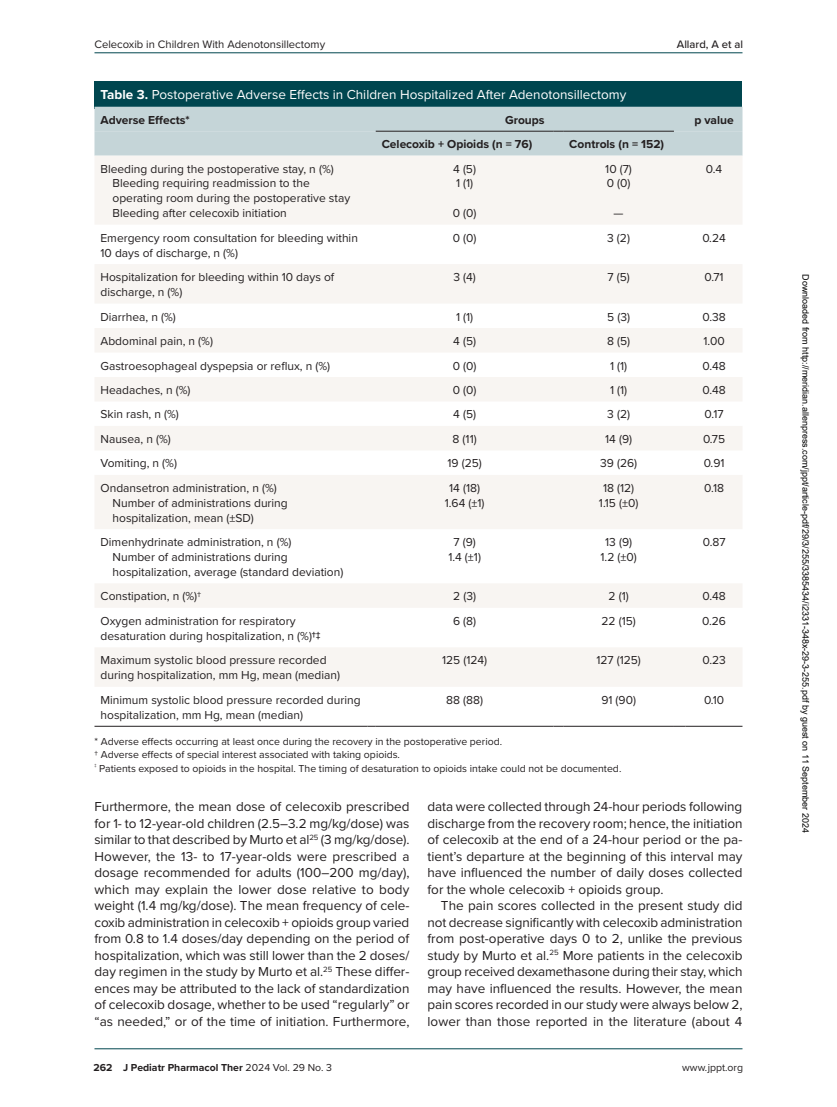
<style>
.page{position:relative;width:837px;height:1107px;background:#fff}
.page>*{position:absolute;margin:0;border:0;box-sizing:border-box;transform-origin:0 0}
.t1{font:13.5px/16.5px "Proxima Nova";color:#231f20;text-align:justify}
.t2{font:13.5px "Proxima Nova";color:#fff}
.t3{font:12px/15px "Proxima Nova";color:#231f20}
.t4{font:700 12px "Proxima Nova";color:#231f20}
.t5{font:11.25px "Proxima Nova";color:#231f20}
.t6{font:500 11.25px "Proxima Nova";color:#231f20}
.t7{font:10.5px/13.5px "Proxima Nova";color:#231f20}
.t8{font:700 10.5px "Proxima Nova";color:#231f20}
.t9{font:9px "Arial";color:#000}
.s1{font-weight:700}
.s2{font-weight:400}
</style>
<div class="page">
<hr style="left:94px;top:52px;width:648px;height:1px;background:#00464f">
<hr style="left:94px;top:1048px;width:648px;height:1px;background:#00464f">
<div style="left:94px;top:81px;width:648px;height:27px;background:#00464f"></div>
<svg style="left:95px;top:156px;width:647px;height:531px;fill:#f8f5f2"></svg>
<hr style="left:94px;top:726px;width:274px;height:1px;background:#231f20">
<svg style="left:674px;top:726px;width:12px;height:1px"></svg>
<hr style="left:686px;top:726px;width:56px;height:1px;background:#231f20">
<hr style="left:376px;top:726px;width:178px;height:1px;background:#231f20">
<hr style="left:563px;top:726px;width:111px;height:1px;background:#231f20">
<div style="left:94px;top:107px;width:648px;height:49px;background:#c5d5d8"></div>
<hr style="left:563px;top:131px;width:111px;height:1px;background:#231f20">
<p class="t5" style="left:94px;top:35px;width:232px">Celecoxib in Children With Adenotonsillectomy</p>
<p class="t6" style="left:677px;top:35px;width:68px">Allard, A et al</p>
<p class="t2" style="left:100px;top:85px;width:527px"><span class="s1">Table 3.</span> Postoperative Adverse Effects in Children Hospitalized After Adenotonsillectomy</p>
<p class="t4" style="left:100px;top:111px;width:91px">Adverse Effects*</p>
<p class="t4" style="left:505px;top:111px;width:41px">Groups</p>
<p class="t4" style="left:694px;top:111px;width:41px">p value</p>
<p class="t4" style="left:382px;top:135px;width:152px">Celecoxib + Opioids (n = 76)</p>
<p class="t4" style="left:569px;top:135px;width:96px">Controls (n = 152)</p>
<p class="t3" style="left:100px;top:161px;width:235px">Bleeding during the postoperative stay, n (%)</p>
<p class="t3" style="left:453px;top:161px;width:24px">4 (5)</p>
<p class="t3" style="left:605px;top:161px;width:28px">10 (7)</p>
<p class="t3" style="left:706px;top:161px;width:18px">0.4</p>
<p class="t3" style="left:112px;top:175px;width:239px">Bleeding requiring readmission to the operating room during the postoperative stay</p>
<p class="t3" style="left:456px;top:175px;width:19px">1 (1)</p>
<p class="t3" style="left:607px;top:175px;width:25px">0 (0)</p>
<p class="t3" style="left:112px;top:205px;width:176px">Bleeding after celecoxib initiation</p>
<p class="t3" style="left:453px;top:205px;width:25px">0 (0)</p>
<p class="t3" style="left:614px;top:205px;width:11px">—</p>
<p class="t3" style="left:100px;top:230px;width:259px">Emergency room consultation for bleeding within<br>10 days of discharge, n (%)</p>
<p class="t3" style="left:453px;top:230px;width:25px">0 (0)</p>
<p class="t3" style="left:607px;top:230px;width:24px">3 (2)</p>
<p class="t3" style="left:702px;top:230px;width:25px">0.24</p>
<p class="t3" style="left:101px;top:269px;width:235px">Hospitalization for bleeding within 10 days of discharge, n (%)</p>
<p class="t3" style="left:453px;top:269px;width:24px">3 (4)</p>
<p class="t3" style="left:607px;top:269px;width:24px">7 (5)</p>
<p class="t3" style="left:704px;top:269px;width:21px">0.71</p>
<p class="t3" style="left:101px;top:309px;width:77px">Diarrhea, n (%)</p>
<p class="t3" style="left:456px;top:309px;width:19px">1 (1)</p>
<p class="t3" style="left:607px;top:309px;width:24px">5 (3)</p>
<p class="t3" style="left:702px;top:309px;width:25px">0.38</p>
<p class="t3" style="left:101px;top:333px;width:114px">Abdominal pain, n (%)</p>
<p class="t3" style="left:453px;top:333px;width:24px">4 (5)</p>
<p class="t3" style="left:607px;top:333px;width:25px">8 (5)</p>
<p class="t3" style="left:703px;top:333px;width:23px">1.00</p>
<p class="t3" style="left:101px;top:357px;width:231px">Gastroesophageal dyspepsia or reflux, n (%)</p>
<p class="t3" style="left:453px;top:357px;width:25px">0 (0)</p>
<p class="t3" style="left:610px;top:357px;width:19px">1 (1)</p>
<p class="t3" style="left:702px;top:357px;width:25px">0.48</p>
<p class="t3" style="left:101px;top:382px;width:92px">Headaches, n (%)</p>
<p class="t3" style="left:453px;top:382px;width:25px">0 (0)</p>
<p class="t3" style="left:610px;top:382px;width:19px">1 (1)</p>
<p class="t3" style="left:702px;top:382px;width:25px">0.48</p>
<p class="t3" style="left:101px;top:406px;width:80px">Skin rash, n (%)</p>
<p class="t3" style="left:453px;top:406px;width:24px">4 (5)</p>
<p class="t3" style="left:607px;top:406px;width:24px">3 (2)</p>
<p class="t3" style="left:705px;top:406px;width:21px">0.17</p>
<p class="t3" style="left:101px;top:431px;width:72px">Nausea, n (%)</p>
<p class="t3" style="left:453px;top:431px;width:26px">8 (11)</p>
<p class="t3" style="left:605px;top:431px;width:28px">14 (9)</p>
<p class="t3" style="left:703px;top:431px;width:24px">0.75</p>
<p class="t3" style="left:101px;top:455px;width:78px">Vomiting, n (%)</p>
<p class="t3" style="left:448px;top:455px;width:36px">19 (25)</p>
<p class="t3" style="left:600px;top:455px;width:38px">39 (26)</p>
<p class="t3" style="left:704px;top:455px;width:22px">0.91</p>
<p class="t3" style="left:101px;top:480px;width:178px">Ondansetron administration, n (%)</p>
<p class="t3" style="left:449px;top:480px;width:32px">14 (18)</p>
<p class="t3" style="left:603px;top:480px;width:33px">18 (12)</p>
<p class="t3" style="left:704px;top:480px;width:21px">0.18</p>
<p class="t3" style="left:113px;top:495px;width:177px">Number of administrations during hospitalization, mean (±SD)</p>
<p class="t3" style="left:445px;top:495px;width:41px">1.64 (±1)</p>
<p class="t3" style="left:599px;top:495px;width:41px">1.15 (±0)</p>
<p class="t3" style="left:101px;top:534px;width:192px">Dimenhydrinate administration, n (%)</p>
<p class="t3" style="left:454px;top:534px;width:24px">7 (9)</p>
<p class="t3" style="left:605px;top:534px;width:28px">13 (9)</p>
<p class="t3" style="left:703px;top:534px;width:24px">0.87</p>
<p class="t3" style="left:113px;top:549px;width:232px">Number of administrations during hospitalization, average (standard deviation)</p>
<p class="t3" style="left:448px;top:549px;width:34px">1.4 (±1)</p>
<p class="t3" style="left:601px;top:549px;width:38px">1.2 (±0)</p>
<p class="t3" style="left:101px;top:588px;width:102px">Constipation, n (%)†</p>
<p class="t3" style="left:453px;top:588px;width:24px">2 (3)</p>
<p class="t3" style="left:609px;top:588px;width:22px">2 (1)</p>
<p class="t3" style="left:702px;top:588px;width:25px">0.48</p>
<p class="t3" style="left:101px;top:613px;width:221px">Oxygen administration for respiratory desaturation during hospitalization, n (%)<span class="s1">†‡</span></p>
<p class="t3" style="left:453px;top:613px;width:25px">6 (8)</p>
<p class="t3" style="left:602px;top:613px;width:36px">22 (15)</p>
<p class="t3" style="left:702px;top:613px;width:25px">0.26</p>
<p class="t3" style="left:101px;top:652px;width:241px">Maximum systolic blood pressure recorded during hospitalization, mm Hg, mean (median)</p>
<p class="t3" style="left:442px;top:652px;width:47px">125 (124)</p>
<p class="t3" style="left:596px;top:652px;width:46px">127 (125)</p>
<p class="t3" style="left:702px;top:652px;width:25px">0.23</p>
<p class="t3" style="left:101px;top:692px;width:262px">Minimum systolic blood pressure recorded during hospitalization, mm Hg, mean (median)</p>
<p class="t3" style="left:446px;top:692px;width:38px">88 (88)</p>
<p class="t3" style="left:601px;top:692px;width:36px">91 (90)</p>
<p class="t3" style="left:704px;top:692px;width:22px">0.10</p>
<p class="t7" style="left:94px;top:734px;width:528px">* Adverse effects occurring at least once during the recovery in the postoperative period.<br>† Adverse effects of special interest associated with taking opioids.<br><sup>‡</sup> Patients exposed to opioids in the hospital. The timing of desaturation to opioids intake could not be documented.</p>
<p class="t1" style="left:94px;top:798px;width:317px">Furthermore, the mean dose of celecoxib prescribed for 1- to 12-year-old children (2.5–3.2 mg/kg/dose) was similar to that described by Murto et al<sup>25</sup> (3 mg/kg/dose).<br>However, the 13- to 17-year-olds were prescribed a dosage recommended for adults (100–200 mg/day), which may explain the lower dose relative to body weight (1.4 mg/kg/dose). The mean frequency of cele&shy;coxib administration in celecoxib + opioids group varied from 0.8 to 1.4 doses/day depending on the period of hospitalization, which was still lower than the 2 doses/ day regimen in the study by Murto et al.<sup>25</sup> These differ&shy;ences may be attributed to the lack of standardization of celecoxib dosage, whether to be used “regularly” or “as needed,” or of the time of initiation. Furthermore,</p>
<p class="t1" style="left:427px;top:798px;width:317px">data were collected through 24-hour periods following discharge from the recovery room; hence, the initiation of celecoxib at the end of a 24-hour period or the pa&shy;tient’s departure at the beginning of this interval may have influenced the number of daily doses collected for the whole celecoxib + opioids group.</p>
<p class="t1" style="left:427px;top:897px;width:317px;text-indent:14px">The pain scores collected in the present study did not decrease significantly with celecoxib administration from post-operative days 0 to 2, unlike the previous study by Murto et al.<sup>25</sup> More patients in the celecoxib group received dexamethasone during their stay, which may have influenced the results. However, the mean pain scores recorded in our study were always below 2, lower than those reported in the literature (about 4</p>
<p class="t8" style="left:94px;top:1060px;width:240px">262 J Pediatr Pharmacol Ther <span class="s2">2024 Vol. 29 No. 3</span></p>
<p class="t7" style="left:682px;top:1060px;width:62px">www.jppt.org</p>
<p class="t9" style="left:809px;top:274px;width:560px;rotate:90deg">Downloaded from http://meridian.allenpress.com/jppt/article-pdf/29/3/255/3385434/i2331-348x-29-3-255.pdf by guest on 11 September 2024</p>
</div>
